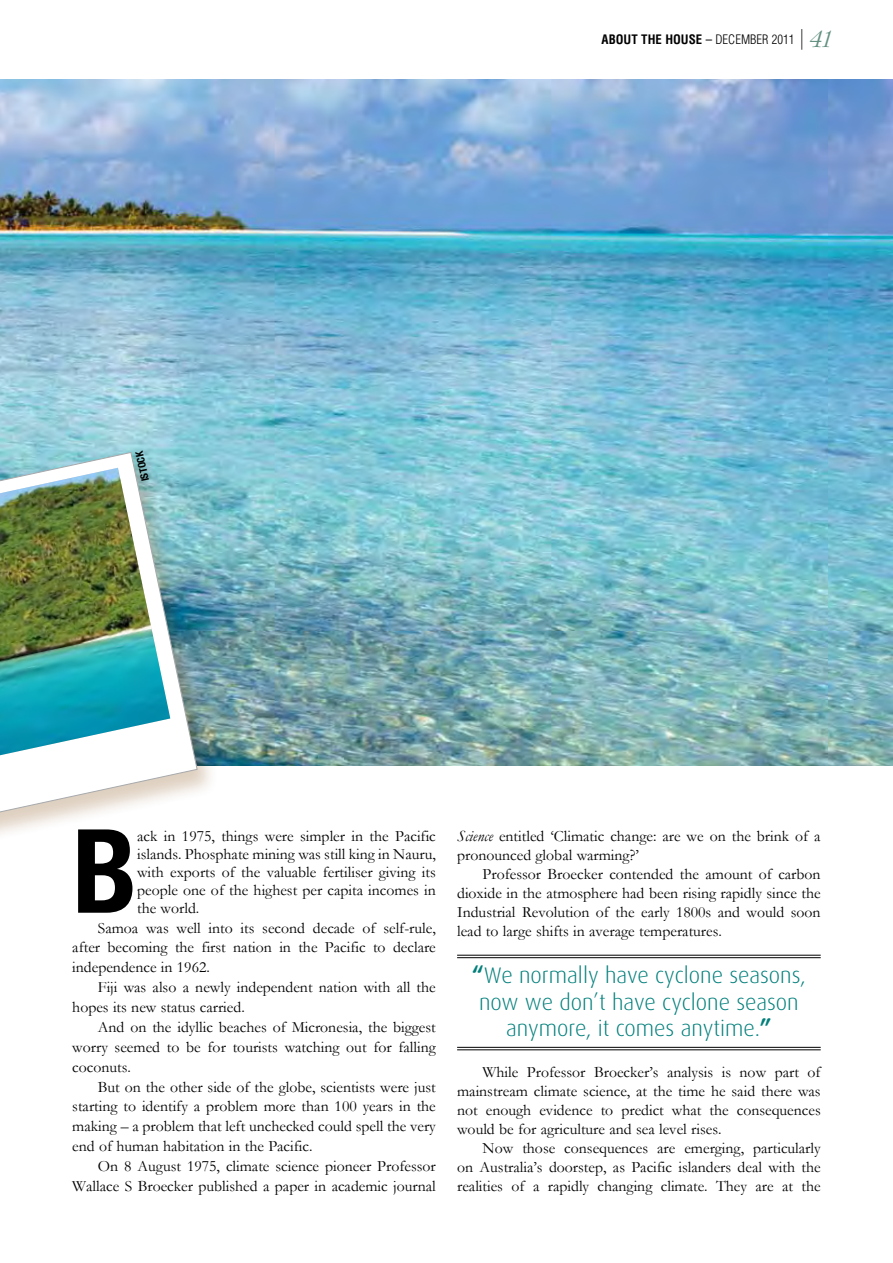
<style>
.page{position:relative;width:893px;height:1263px;background:#fff}
.page>*{position:absolute;margin:0;border:0;box-sizing:border-box;transform-origin:0 0}
.t1{font:700 condensed 116.55px "Helvetica Neue";color:#000}
.t2{font:300 22.5px/26.5px "Dax";color:#007f7b;text-align:center}
.t3{font:15.75px/19.8px "Garamond";color:#000;text-align:justify}
.t4{font:700 condensed 12.75px "Helvetica";color:#000}
.t5{font:700 condensed 10.5px "Helvetica Neue";color:#000}
.s1{font-weight:400}
.s2{font-weight:300}
.s3{font-family:"Garamond";font-weight:400;font-stretch:normal;font-size:22.8px}
.s4{font-family:"Andrich Minerva";font-weight:400;font-style:italic;font-stretch:normal;font-size:21px;color:#629081}
.s5{font-style:italic}
.s6{font-weight:700}
</style>
<div class="page">
<img style="left:0;top:80px;width:893px;height:685px">
<hr style="left:457px;top:955px;width:364px;height:1px;background:#000">
<hr style="left:457px;top:957px;width:364px;height:1px;background:#000">
<hr style="left:457px;top:1047px;width:364px;height:1px;background:#000">
<hr style="left:457px;top:1049px;width:364px;height:1px;background:#000">
<div style="left:0;top:451px;width:219px;height:404px;background:#7e4300;opacity:.25"></div>
<svg style="left:0;top:451px;width:198px;height:379px"></svg>
<img style="left:0;top:468px;width:170px;height:287px">
<svg style="left:135px;top:451px;width:10px;height:12px"></svg>
<p class="t4" style="left:602px;top:31px;width:230px">ABOUT THE HOUSE <span class="s1">–</span> <span class="s2">DECEMBER 2011</span> <span class="s3">|</span><span class="s4">41</span></p>
<p class="t5" style="left:139px;top:482px;width:7px;rotate:-102deg">ISTO</p>
<h1 class="t1" style="left:72px;top:801px;width:56px">B</h1>
<p class="t3" style="left:137px;top:826px;width:300px;line-height:18px">ack in 1975, things were simpler in the Pacific islands. Phosphate mining was still king in Nauru, with exports of the valuable fertiliser giving its people one of the highest per capita incomes in the world.</p>
<p class="t3" style="left:72px;top:917px;width:365px;text-indent:26px">Samoa was well into its second decade of self-rule, after becoming the first nation in the Pacific to declare independence in 1962.</p>
<p class="t3" style="left:72px;top:977px;width:365px;text-indent:26px">Fiji was also a newly independent nation with all the hopes its new status carried.</p>
<p class="t3" style="left:72px;top:1017px;width:365px;text-indent:26px">And on the idyllic beaches of Micronesia, the biggest worry seemed to be for tourists watching out for falling coconuts.</p>
<p class="t3" style="left:72px;top:1076px;width:365px;text-indent:26px">But on the other side of the globe, scientists were just starting to identify a problem more than 100 years in the making – a problem that left unchecked could spell the very end of human habitation in the Pacific.</p>
<p class="t3" style="left:72px;top:1156px;width:365px;text-align:right">On 8 August 1975, climate science pioneer Professor<br>Wallace S Broecker published a paper in academic journal</p>
<p class="t3" style="left:457px;top:826px;width:365px;line-height:19px"><span class="s5">Science</span> entitled ‘Climatic change: are we on the brink of a pronounced global warming?’</p>
<p class="t3" style="left:457px;top:864px;width:365px;line-height:19px;text-indent:26px">Professor Broecker contended the amount of carbon dioxide in the atmosphere had been rising rapidly since the Industrial Revolution of the early 1800s and would soon lead to large shifts in average temperatures.</p>
<h2 class="t2" style="left:472px;top:963px;width:335px"><span class="s6">“</span>We normally have cyclone seasons, now we don’t have cyclone season anymore, it comes anytime.<span class="s6">”</span></h2>
<p class="t3" style="left:457px;top:1062px;width:366px;line-height:19px;text-indent:26px">While Professor Broecker’s analysis is now part of mainstream climate science, at the time he said there was not enough evidence to predict what the consequences would be for agriculture and sea level rises.</p>
<p class="t3" style="left:457px;top:1138px;width:365px;line-height:19px;text-indent:26px">Now those consequences are emerging, particularly on Australia’s doorstep, as Pacific islanders deal with the realities of a rapidly changing climate. They are at the</p>
</div>
